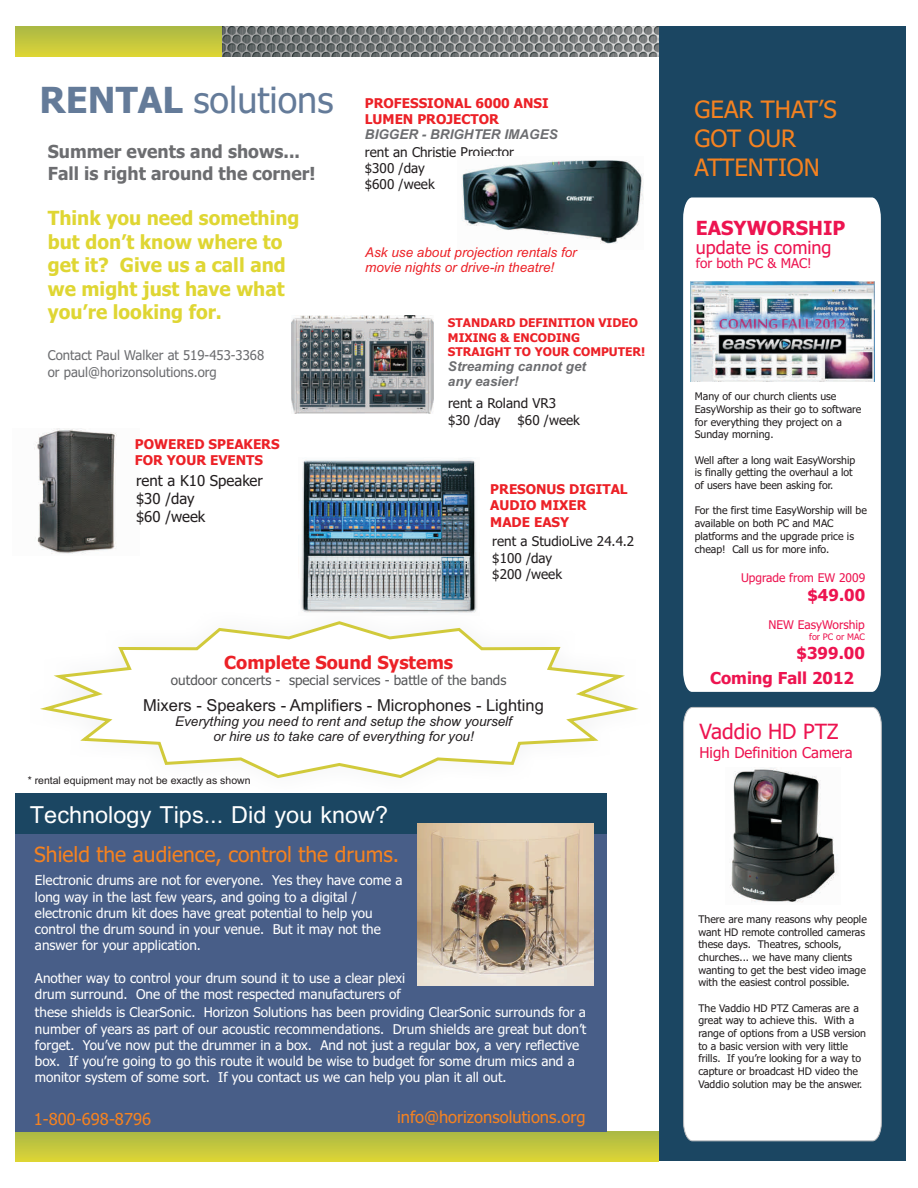
<style>
.page{position:relative;width:918px;height:1188px;background:#fff}
.page>*{position:absolute;margin:0;border:0;box-sizing:border-box;transform-origin:0 0}
.t1{font:36px "Browallia New";color:#fff}
.t2{font:36px "Tahoma";color:#647b99}
.t3{font:24px/29px "Tahoma";color:#f58220}
.t4{font:21px "Tahoma";color:#f58220}
.t5{font:21px "Tahoma";color:#ed1450}
.t6{font:700 19.5px/23.5px "Tahoma";color:#dfd633}
.t7{font:700 19.5px "Tahoma";color:#ed1450}
.t8{font:700 18px/21.8px "Tahoma";color:#6c6d70}
.t9{font:700 18px "Tahoma";color:#ec2127}
.t10{font:18px "Tahoma";color:#ed1450}
.t11{font:16.5px "Arial";color:#231f20}
.t12{font:16.5px "Tahoma";color:#f58220}
.t13{font:700 16.5px/25.3px "Tahoma";color:#ed1450}
.t14{font:15px/18.1px "Tahoma";color:#231f20}
.t15{font:15px "Tahoma";color:#ed1450}
.t16{font:13.5px/16.4px "Tahoma";color:#fff}
.t17{font:13.5px/16.4px "Tahoma";color:#231f20}
.t18{font:700 13.5px/16.4px "Tahoma";color:#ec2127}
.t19{font:italic 13.5px/15.1px "Arial";color:#231f20;text-align:center}
.t20{font:italic 13.5px/15.1px "Arial";color:#ec2127}
.t21{font:13.5px/16.4px "Tahoma";color:#6c6d70}
.t22{font:italic 700 13.5px/15.1px "Arial";color:#6c6d70}
.t23{font:13.5px "Tahoma";color:#57585a}
.t24{font:13.5px "Tahoma";color:#ed1450}
.t25{font:700 12px/14.5px "Tahoma";color:#ec2127}
.t26{font:12px "Tahoma";color:#ed1450}
.t27{font:10.5px/12.6px "Tahoma";color:#231f20}
.t28{font:10.5px "Arial";color:#231f20}
.t29{font:9px "Tahoma";color:#ed1450}
.s1{font-weight:700}
</style>
<div class="page">
<svg style="left:40px;top:621px;width:599px;height:158px"></svg>
<img style="left:222px;top:27px;width:437px;height:29px">
<div style="left:659px;top:27px;width:246px;height:1134px;background:#1b4662"></div>
<svg style="left:15px;top:1132px;width:644px;height:29px"></svg>
<div style="left:15px;top:814px;width:591px;height:318px;background:#485e88"></div>
<div style="left:15px;top:794px;width:591px;height:40px;background:#1b4662"></div>
<div style="left:683px;top:197px;width:198px;height:495px;background:#fff"></div>
<div style="left:683px;top:707px;width:199px;height:435px;background:#fff"></div>
<svg style="left:15px;top:27px;width:207px;height:29px"></svg>
<img style="left:418px;top:823px;width:176px;height:162px">
<img style="left:690px;top:281px;width:185px;height:101px">
<img style="left:726px;top:767px;width:115px;height:137px">
<img style="left:301px;top:459px;width:176px;height:154px">
<img style="left:461px;top:160px;width:183px;height:84px">
<img style="left:291px;top:316px;width:143px;height:98px">
<img style="left:34px;top:428px;width:83px;height:126px">
<h1 class="t2" style="left:40px;top:86px;width:295px"><span class="s1">RENTAL</span> solutions</h1>
<h3 class="t8" style="left:48px;top:143px;width:269px">Summer events and shows...<br>Fall is right around the corner!</h3>
<h3 class="t6" style="left:48px;top:208px;width:253px">Think you need something but don’t know where to get it? Give us a call and we might just have what you’re looking for.</h3>
<p class="t21" style="left:48px;top:348px;width:218px">Contact Paul Walker at 519-453-3368 or paul@horizonsolutions.org</p>
<p class="t18" style="left:135px;top:437px;width:146px">POWERED SPEAKERS<br>FOR YOUR EVENTS</p>
<p class="t14" style="left:136px;top:473px;width:128px">rent a K10 Speaker $30 /day<br>$60 /week</p>
<p class="t18" style="left:365px;top:96px;width:185px">PROFESSIONAL 6000 ANSI<br>LUMEN PROJECTOR</p>
<p class="t22" style="left:365px;top:128px;width:194px">BIGGER - BRIGHTER IMAGES</p>
<p class="t17" style="left:365px;top:145px;width:151px">rent an Christie Projector $300 /day<br>$600 /week</p>
<p class="t20" style="left:365px;top:246px;width:213px">Ask use about projection rentals for movie nights or drive-in theatre!</p>
<p class="t25" style="left:448px;top:317px;width:199px">STANDARD DEFINITION VIDEO<br>MIXING &amp; ENCODING<br>STRAIGHT TO YOUR COMPUTER!</p>
<p class="t22" style="left:448px;top:360px;width:140px">Streaming cannot get any easier!</p>
<p class="t17" style="left:448px;top:397px;width:110px">rent a Roland VR3 $30 /day</p>
<p class="t17" style="left:518px;top:413px;width:64px">$60 /week</p>
<p class="t18" style="left:490px;top:482px;width:139px">PRESONUS DIGITAL<br>AUDIO MIXER<br>MADE EASY</p>
<p class="t17" style="left:492px;top:534px;width:144px">rent a StudioLive 24.4.2 $100 /day<br>$200 /week</p>
<h3 class="t9" style="left:224px;top:655px;width:230px">Complete Sound Systems</h3>
<p class="t23" style="left:171px;top:675px;width:337px">outdoor concerts - special services - battle of the bands</p>
<p class="t11" style="left:143px;top:699px;width:402px">Mixers - Speakers - Amplifiers - Microphones - Lighting</p>
<p class="t19" style="left:175px;top:715px;width:338px">Everything you need to rent and setup the show yourself or hire us to take care of everything for you!</p>
<p class="t28" style="left:28px;top:776px;width:224px">* rental equipment may not be exactly as shown</p>
<h1 class="t1" style="left:30px;top:792px;width:360px">Technology Tips... Did you know?</h1>
<h3 class="t4" style="left:34px;top:845px;width:366px">Shield the audience, control the drums.</h3>
<p class="t16" style="left:35px;top:873px;width:369px">Electronic drums are not for everyone. Yes they have come a long way in the last few years, and going to a digital / electronic drum kit does have great potential to help you control the drum sound in your venue. But it may not the answer for your application.</p>
<p class="t16" style="left:35px;top:971px;width:372px">Another way to control your drum sound it to use a clear plexi drum surround. One of the most respected manufacturers of</p>
<p class="t16" style="left:35px;top:1005px;width:553px">these shields is ClearSonic. Horizon Solutions has been providing ClearSonic surrounds for a number of years as part of our acoustic recommendations. Drum shields are great but don’t forget. You’ve now put the drummer in a box. And not just a regular box, a very reflective box. If you’re going to go this route it would be wise to budget for some drum mics and a monitor system of some sort. If you contact us we can help you plan it all out.</p>
<p class="t12" style="left:34px;top:1112px;width:119px">1-800-698-8796</p>
<p class="t12" style="left:397px;top:1111px;width:190px">info@horizonsolutions.org</p>
<h2 class="t3" style="left:695px;top:96px;width:144px">GEAR THAT’S<br>GOT OUR<br>ATTENTION</h2>
<h3 class="t7" style="left:696px;top:220px;width:151px">EASYWORSHIP</h3>
<h3 class="t10" style="left:696px;top:240px;width:137px">update is coming</h3>
<p class="t24" style="left:696px;top:258px;width:117px">for both PC &amp; MAC!</p>
<p class="t27" style="left:695px;top:391px;width:168px">Many of our church clients use<br>EasyWorship as their go to software for everything they project on a<br>Sunday morning.</p>
<p class="t27" style="left:695px;top:455px;width:162px">Well after a long wait EasyWorship is finally getting the overhaul a lot of users have been asking for.</p>
<p class="t27" style="left:695px;top:505px;width:174px">For the first time EasyWorship will be available on both PC and MAC platforms and the upgrade price is cheap! Call us for more info.</p>
<p class="t26" style="left:741px;top:573px;width:126px">Upgrade from EW 2009</p>
<p class="t13" style="left:807px;top:584px;width:59px">$49.00</p>
<p class="t26" style="left:769px;top:620px;width:98px">NEW EasyWorship</p>
<p class="t29" style="left:809px;top:634px;width:57px">for PC or MAC</p>
<p class="t13" style="left:710px;top:642px;width:156px;text-indent:87px">$399.00<br>Coming Fall 2012</p>
<h3 class="t5" style="left:700px;top:723px;width:141px">Vaddio HD PTZ</h3>
<p class="t15" style="left:700px;top:747px;width:155px">High Definition Camera</p>
<p class="t27" style="left:698px;top:914px;width:170px">There are many reasons why people want HD remote controlled cameras these days. Theatres, schools, churches... we have many clients wanting to get the best video image with the easiest control possible.</p>
<p class="t27" style="left:698px;top:1002px;width:169px">The Vaddio HD PTZ Cameras are a great way to achieve this. With a range of options from a USB version to a basic version with very little frills. If you’re looking for a way to capture or broadcast HD video the Vaddio solution may be the answer.</p>
</div>
